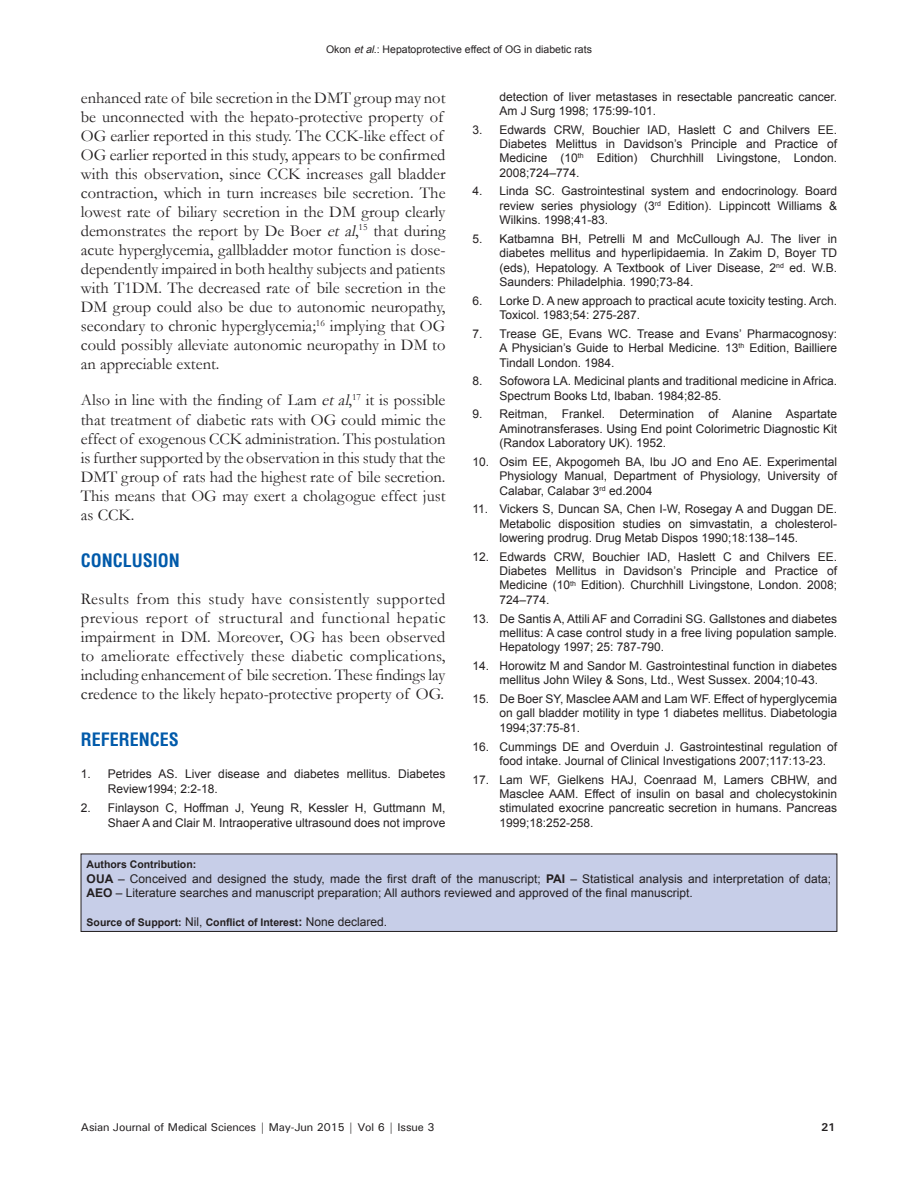
<style>
.page{position:relative;width:918px;height:1188px;background:#fff}
.page>*{position:absolute;margin:0;border:0;box-sizing:border-box;transform-origin:0 0}
.t1{font:700 condensed 18px "Helvetica";color:#015aaa}
.t2{font:16.5px/19px "Garamond";color:#231f20;text-align:justify}
.t3{font:12px/14.4px "Arial";color:#231f20;text-align:justify}
.t4{font:500 11.25px "Univers";letter-spacing:-.01em;color:#231f20}
.t5{font:700 11.25px "Univers";color:#231f20}
.t6{font:700 10.5px "Arial";color:#231f20}
.t7{font:10.5px "Arial";color:#231f20}
.s1{font-style:italic}
.s2{font-weight:700}
.s3{font-weight:400;font-size:12px}
.s4{font-size:12px}
</style>
<div class="page">
<div style="left:81px;top:854px;width:756px;height:77px;background:#c7cee8"></div>
<div style="left:81px;top:854px;width:756px;height:78px;border:1px solid #231f20"></div>
<p class="t7" style="left:326px;top:44px;width:267px">Okon <span class="s1">etal</span>.: Hepatoprotective effect of OG in diabetic rats</p>
<p class="t2" style="left:81px;top:88px;width:366px;text-align:left">enhanced rate of bile secretion in the DMT group may not be unconnected with the hepato-protective property of OG earlier reported in this study. The CCK-like effect of OG earlier reported in this study, appears to be confirmed with this observation, since CCK increases gall bladder contraction, which in turn increases bile secretion. The lowest rate of biliary secretion in the DM group clearly demonstrates the report by De Boer <span class="s1">et al</span>,<sup>15</sup> that during acute hyperglycemia, gallbladder motor function is dose&shy;dependently impaired in both healthy subjects and patients with T1DM. The decreased rate of bile secretion in the DM group could also be due to autonomic neuropathy, secondary to chronic hyperglycemia;<sup>16</sup> implying that OG could possibly alleviate autonomic neuropathy in DM to an appreciable extent.</p>
<p class="t2" style="left:81px;top:391px;width:366px">Also in line with the finding of Lam <span class="s1">etal</span>,<sup>17</sup> it is possible that treatment of diabetic rats with OG could mimic the effect of exogenous CCK administration. This postulation is further supported by the observation in this study that the DMT group of rats had the highest rate of bile secretion.<br>This means that OG may exert a cholagogue effect just as CCK.</p>
<h1 class="t1" style="left:81px;top:550px;width:101px">CONCLUSION</h1>
<p class="t2" style="left:81px;top:589px;width:366px">Results from this study have consistently supported previous report of structural and functional hepatic impairment in DM. Moreover, OG has been observed to ameliorate effectively these diabetic complications, including enhancement of bile secretion. These findings lay credence to the likely hepato-protective property of OG.</p>
<h1 class="t1" style="left:81px;top:729px;width:100px">REFERENCES</h1>
<p class="t3" style="left:108px;top:767px;width:339px;text-indent:-27px">1. Petrides AS. Liver disease and diabetes mellitus. Diabetes<br>Review1994; 2:2-18.</p>
<p class="t3" style="left:81px;top:801px;width:366px;text-align:right">2. Finlayson C, Hoffman J, Yeung R, Kessler H, Guttmann M,<br>Shaer A and Clair M. Intraoperative ultrasound does not improve</p>
<p class="t3" style="left:500px;top:89px;width:339px">detection of liver metastases in resectable pancreatic cancer.<br>Am J Surg 1998; 175:99-101.</p>
<p class="t3" style="left:499px;top:122px;width:339px;text-indent:-27px">3. Edwards CRW, Bouchier IAD, Haslett C and Chilvers EE.<br>Diabetes Melittus in Davidson’s Principle and Practice of Medicine (10<sup>th</sup> Edition) Churchhill Livingstone, London.<br>2008;724–774.</p>
<p class="t3" style="left:499px;top:184px;width:339px;text-indent:-27px">4. Linda SC. Gastrointestinal system and endocrinology. Board review series physiology (3<sup>rd</sup> Edition). Lippincott Williams &amp; Wilkins. 1998;41-83.</p>
<p class="t3" style="left:499px;top:232px;width:339px;text-indent:-27px">5. Katbamna BH, Petrelli M and McCullough AJ. The liver in diabetes mellitus and hyperlipidaemia. In Zakim D, Boyer TD (eds), Hepatology. A Textbook of Liver Disease, 2<sup>nd</sup> ed. W.B.<br>Saunders: Philadelphia. 1990;73-84.</p>
<p class="t3" style="left:500px;top:293px;width:339px;text-indent:-27px">6. Lorke D. A new approach to practical acute toxicity testing. Arch.<br>Toxicol. 1983;54: 275-287.</p>
<p class="t3" style="left:499px;top:326px;width:339px;text-indent:-27px">7. Trease GE, Evans WC. Trease and Evans’ Pharmacognosy:<br>A Physician’s Guide to Herbal Medicine. 13<sup>th</sup> Edition, Bailliere Tindall London. 1984.</p>
<p class="t3" style="left:499px;top:374px;width:339px;text-indent:-27px">8. Sofowora LA. Medicinal plants and traditional medicine in Africa.<br>Spectrum Books Ltd, Ibaban. 1984;82-85.</p>
<p class="t3" style="left:499px;top:407px;width:339px;text-indent:-27px">9. Reitman, Frankel. Determination of Alanine Aspartate Aminotransferases. Using End point Colorimetric Diagnostic Kit (Randox Laboratory UK). 1952.</p>
<p class="t3" style="left:499px;top:454px;width:339px;text-indent:-27px">10. Osim EE, Akpogomeh BA, Ibu JO and Eno AE. Experimental Physiology Manual, Department of Physiology, University of Calabar, Calabar 3<sup>rd</sup> ed.2004</p>
<p class="t3" style="left:499px;top:502px;width:339px;text-indent:-27px">11. Vickers S, Duncan SA, Chen I-W, Rosegay A and Duggan DE.<br>Metabolic disposition studies on simvastatin, a cholesterol&shy;lowering prodrug. Drug Metab Dispos 1990;18:138–145.</p>
<p class="t3" style="left:499px;top:549px;width:339px;text-indent:-27px">12. Edwards CRW, Bouchier IAD, Haslett C and Chilvers EE.<br>Diabetes Mellitus in Davidson’s Principle and Practice of Medicine (10<sup>th</sup> Edition). Churchhill Livingstone, London. 2008; 724–774.</p>
<p class="t3" style="left:500px;top:611px;width:339px;text-indent:-27px">13. De Santis A, Attili AF and Corradini SG. Gallstones and diabetes mellitus: A case control study in a free living population sample.<br>Hepatology 1997; 25: 787-790.</p>
<p class="t3" style="left:500px;top:659px;width:339px;text-indent:-27px">14. Horowitz M and Sandor M. Gastrointestinal function in diabetes mellitus John Wiley &amp; Sons, Ltd., West Sussex. 2004;10-43.</p>
<p class="t3" style="left:500px;top:692px;width:339px;text-indent:-27px">15. De Boer SY, Masclee AAM and Lam WF. Effect of hyperglycemia on gall bladder motility in type 1 diabetes mellitus. Diabetologia 1994;37:75-81.</p>
<p class="t3" style="left:500px;top:739px;width:339px;text-indent:-27px">16. Cummings DE and Overduin J. Gastrointestinal regulation of food intake. Journal of Clinical Investigations 2007;117:13-23.</p>
<p class="t3" style="left:500px;top:772px;width:339px;text-indent:-27px">17. Lam WF, Gielkens HAJ, Coenraad M, Lamers CBHW, and Masclee AAM. Effect of insulin on basal and cholecystokinin stimulated exocrine pancreatic secretion in humans. Pancreas 1999;18:252-258.</p>
<p class="t6" style="left:87px;top:859px;width:111px">Authors Contribution:</p>
<p class="t3" style="left:87px;top:871px;width:746px"><span class="s2">OUA</span> – Conceived and designed the study, made the first draft of the manuscript; <span class="s2">PAI</span> – Statistical analysis and interpretation of data;<br><span class="s2">AEO</span> – Literature searches and manuscript preparation; All authors reviewed and approved of the final manuscript.</p>
<p class="t6" style="left:87px;top:916px;width:302px">Source of Support: <span class="s3">Nil,</span> Conflict of Interest<span class="s4">:</span> <span class="s3">None declared.</span></p>
<p class="t4" style="left:81px;top:1120px;width:355px">Asian Journal of Medical Sciences | May-Jun 2015 | Vol 6 | Issue 3</p>
<p class="t5" style="left:821px;top:1120px;width:16px">21</p>
</div>
